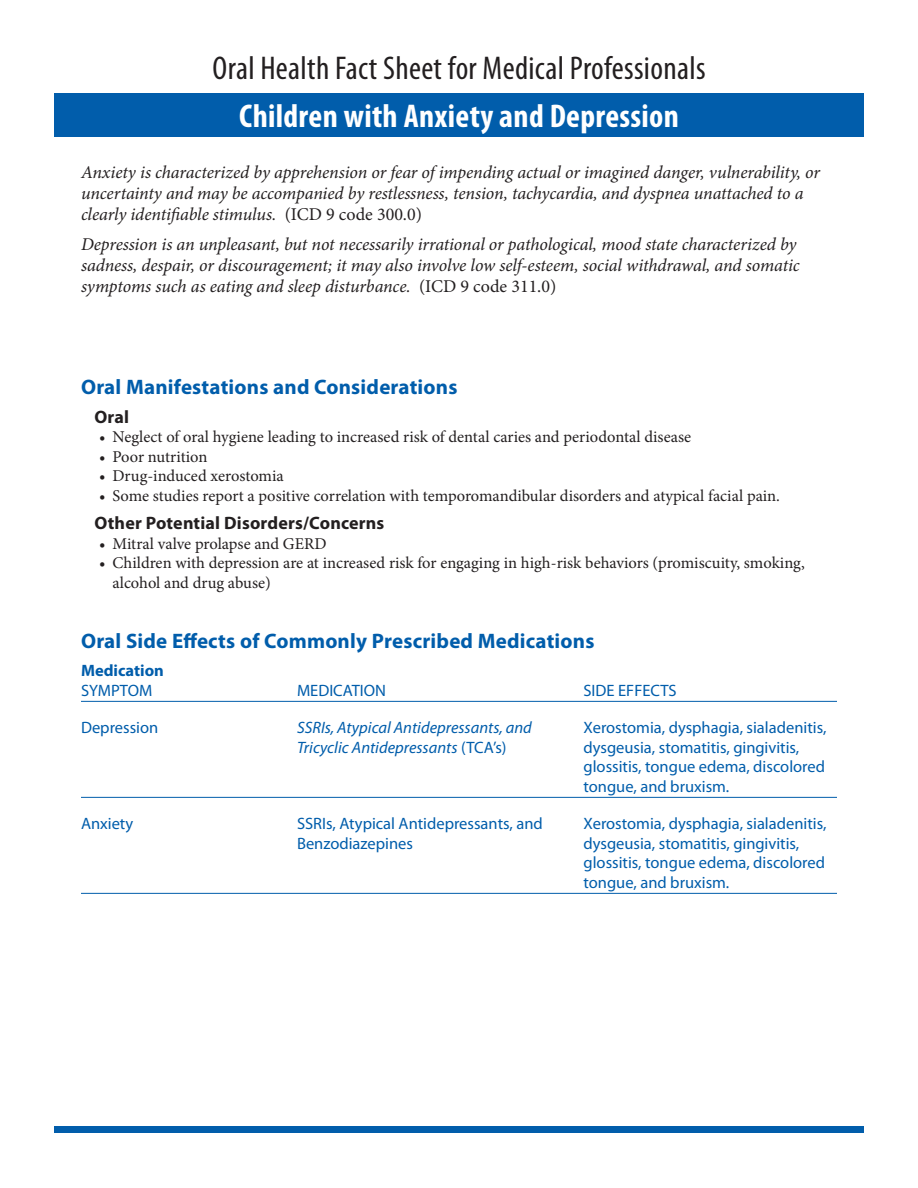
<style>
.page{position:relative;width:918px;height:1188px;background:#fff}
.page>*{position:absolute;margin:0;border:0;box-sizing:border-box;transform-origin:0 0}
.t1{font:condensed 33px "Myriad Pro";letter-spacing:.01em;color:#231f20}
.t2{font:700 condensed 33px "Myriad Pro";letter-spacing:.01em;color:#fff}
.subheadC{font:700 21px "Myriad Pro";letter-spacing:.01em;color:#015dab}
.italicized_text{font:italic 18px/21px "Minion Pro";letter-spacing:-.01em;color:#231f20}
.subhead2C{font:700 18px "Myriad Pro";letter-spacing:.01em;color:#231f20}
.bullet{font:16.5px/19.5px "Minion Pro";color:#231f20}
.symptoms_chart{font:16.5px/19.5px "Myriad Pro";color:#015dab}
.symptoms_chart-2{font:italic 16.5px "Myriad Pro";color:#015dab}
.symptoms_chart-3{font:700 16.5px "Myriad Pro";color:#015dab}
.s1{font-style:normal}
</style>
<div class="page">
<div style="left:54px;top:1126px;width:810px;height:6px;background:#015dab"></div>
<hr style="left:81px;top:701px;width:756px;height:1px;background:#015dab">
<hr style="left:81px;top:797px;width:756px;height:1px;background:#015dab">
<hr style="left:81px;top:893px;width:756px;height:1px;background:#015dab">
<div style="left:54px;top:94px;width:810px;height:43px;background:#015dab"></div>
<p class="t1" style="left:212px;top:48px;width:495px">Oral Health Fact Sheet for Medical Professionals</p>
<p class="t2" style="left:239px;top:95px;width:441px">Children with Anxiety and Depression</p>
<p class="italicized_text" style="left:81px;top:162px;width:741px">Anxiety is characterized by apprehension or fear of impending actual or imagined danger, vulnerability, or uncertainty and may be accompanied by restlessness, tension, tachycardia, and dyspnea unattached to a clearly identifiable stimulus. <span class="s1">(ICD 9 code 300.0)</span></p>
<p class="italicized_text" style="left:81px;top:234px;width:720px">Depression is an unpleasant, but not necessarily irrational or pathological, mood state characterized by sadness, despair, or discouragement; it may also involve low self-esteem, social withdrawal, and somatic symptoms such as eating and sleep disturbance. <span class="s1">(ICD 9 code 311.0)</span></p>
<p class="subheadC" style="left:81px;top:373px;width:378px">Oral Manifestations and Considerations</p>
<p class="subhead2C" style="left:94px;top:405px;width:36px">Oral</p>
<p class="bullet" style="left:99px;top:427px;width:594px">• Neglect of oral hygiene leading to increased risk of dental caries and periodontal disease</p>
<p class="bullet" style="left:99px;top:447px;width:110px">• Poor nutrition</p>
<p class="bullet" style="left:99px;top:466px;width:186px">• Drug-induced xerostomia</p>
<p class="bullet" style="left:99px;top:486px;width:683px">• Some studies report a positive correlation with temporomandibular disorders and atypical facial pain.</p>
<p class="subhead2C" style="left:94px;top:511px;width:291px">Other Potential Disorders/Concerns</p>
<p class="bullet" style="left:99px;top:534px;width:229px">• Mitral valve prolapse and GERD</p>
<p class="bullet" style="left:112px;top:553px;width:694px;text-indent:-14px">• Children with depression are at increased risk for engaging in high-risk behaviors (promiscuity, smoking, alcohol and drug abuse)</p>
<p class="subheadC" style="left:81px;top:627px;width:515px">Oral Side Effects of Commonly Prescribed Medications</p>
<p class="symptoms_chart-3" style="left:81px;top:660px;width:84px">Medication</p>
<p class="symptoms_chart" style="left:81px;top:680px;width:73px">SYMPTOM</p>
<p class="symptoms_chart" style="left:297px;top:680px;width:91px">MEDICATION</p>
<p class="symptoms_chart" style="left:584px;top:680px;width:95px">SIDE EFFECTS</p>
<p class="symptoms_chart" style="left:81px;top:718px;width:79px">Depression</p>
<p class="symptoms_chart-2" style="left:297px;top:717px;width:236px">SSRIs, Atypical Antidepressants, and</p>
<p class="symptoms_chart" style="left:584px;top:718px;width:244px">Xerostomia, dysphagia, sialadenitis,</p>
<p class="symptoms_chart-2" style="left:297px;top:737px;width:211px">Tricyclic Antidepressants <span class="s1">(TCA’s)</span></p>
<p class="symptoms_chart" style="left:584px;top:737px;width:243px">dysgeusia, stomatitis, gingivitis, glossitis, tongue edema, discolored tongue, and bruxism.</p>
<p class="symptoms_chart" style="left:81px;top:814px;width:54px">Anxiety</p>
<p class="symptoms_chart" style="left:297px;top:814px;width:247px">SSRIs, Atypical Antidepressants, and</p>
<p class="symptoms_chart" style="left:584px;top:814px;width:244px">Xerostomia, dysphagia, sialadenitis,</p>
<p class="symptoms_chart" style="left:297px;top:833px;width:117px">Benzodiazepines</p>
<p class="symptoms_chart" style="left:584px;top:833px;width:243px">dysgeusia, stomatitis, gingivitis, glossitis, tongue edema, discolored tongue, and bruxism.</p>
</div>
